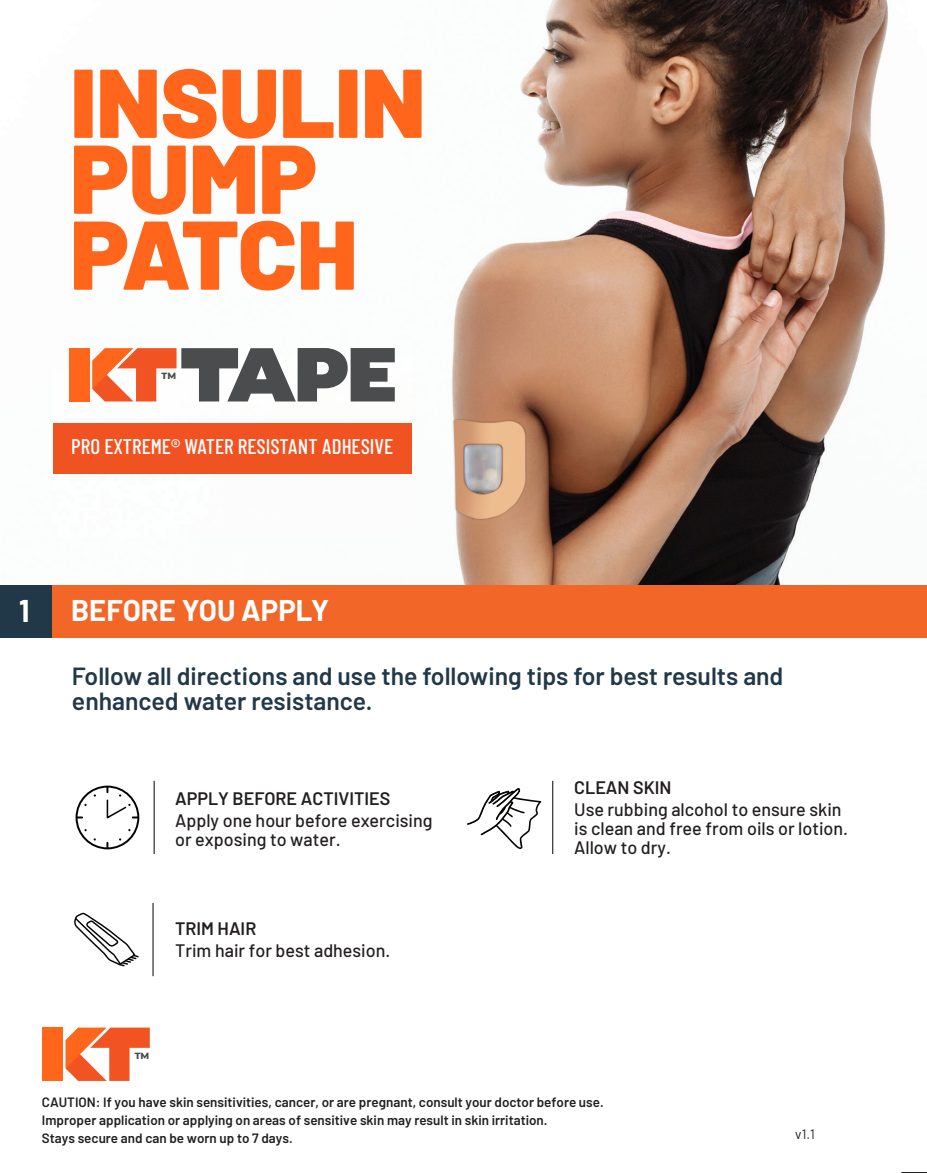
<style>
.page{position:relative;width:927px;height:1173px;background:#fff}
.page>*{position:absolute;margin:0;border:0;box-sizing:border-box;transform-origin:0 0}
.t1{font:900 97.42px/75.8px "Barlow";color:#ff661c}
.t2{font:700 semi-condensed 30.82px "Barlow";color:#fff}
.t3{font:700 29.25px "Barlow";color:#fff}
.t4{font:600 24.75px/24.8px "Barlow";color:#213848}
.t5{font:500 21.15px "Barlow Condensed";color:#fff}
.t6{font:500 18px/19.1px "Barlow";color:#231f20}
.t7{font:600 18px "Barlow";color:#231f20}
.t8{font:600 13.5px/18px "Barlow";color:#231f20}
.t9{font:13.5px "Barlow";color:#231f20}
.t10{font:800 9.22px "Montserrat";color:#4b4c4d}
</style>
<div class="page">
<img style="left:69px;top:0;width:820px;height:585px">
<div style="left:53px;top:356px;width:359px;height:102px;background:#fefefe"></div>
<div style="left:53px;top:433px;width:359px;height:105px;background:#fdfcfc"></div>
<div style="left:53px;top:423px;width:359px;height:51px;background:#f15422"></div>
<div style="left:0;top:585px;width:927px;height:53px;background:#f26627"></div>
<div style="left:70px;top:348px;width:20px;height:53px;background:#ff661c"></div>
<svg style="left:92px;top:348px;width:303px;height:53px"></svg>
<div style="left:43px;top:1027px;width:20px;height:54px;background:#ff661c"></div>
<svg style="left:66px;top:1027px;width:84px;height:54px"></svg>
<div style="left:0;top:585px;width:51px;height:53px;background:#213848"></div>
<svg style="left:901px;top:1172px;width:26px;height:1px"></svg>
<hr style="left:154px;top:781px;width:1px;height:73px;background:#231f20">
<hr style="left:152px;top:903px;width:2px;height:73px;background:#231f20">
<hr style="left:552px;top:781px;width:1px;height:73px;background:#231f20">
<svg style="left:74px;top:913px;width:65px;height:54px"></svg>
<svg style="left:467px;top:788px;width:74px;height:61px"></svg>
<svg style="left:76px;top:785px;width:63px;height:64px"></svg>
<h1 class="t1" style="left:70px;top:58px;width:356px">INSULIN<br>PUMP<br>PATCH</h1>
<p class="t10" style="left:162px;top:369px;width:16px">TM</p>
<h3 class="t5" style="left:71px;top:434px;width:324px">PRO EXTREME® WATER RESISTANT ADHESIVE</h3>
<h2 class="t2" style="left:19px;top:588px;width:11px">1</h2>
<h3 class="t3" style="left:71px;top:589px;width:259px">BEFORE YOU APPLY</h3>
<h3 class="t4" style="left:72px;top:662px;width:713px">Follow all directions and use the following tips for best results and enhanced water resistance.</h3>
<h3 class="t7" style="left:175px;top:785px;width:217px">APPLY BEFORE ACTIVITIES</h3>
<h3 class="t6" style="left:175px;top:809px;width:259px">Apply one hour before exercising or exposing to water.</h3>
<h3 class="t7" style="left:175px;top:915px;width:83px">TRIM HAIR</h3>
<h3 class="t6" style="left:175px;top:939px;width:217px">Trim hair for best adhesion.</h3>
<h3 class="t7" style="left:574px;top:774px;width:99px">CLEAN SKIN</h3>
<h3 class="t6" style="left:574px;top:798px;width:276px">Use rubbing alcohol to ensure skin is clean and free from oils or lotion.<br>Allow to dry.</h3>
<p class="t10" style="left:135px;top:1048px;width:16px">TM</p>
<p class="t8" style="left:42px;top:1092px;width:563px">CAUTION: If you have skin sensitivities, cancer, or are pregnant, consult your doctor before use.<br>Improper application or applying on areas of sensitive skin may result in skin irritation.<br>Stays secure and can be worn up to 7 days.</p>
<p class="t9" style="left:795px;top:1125px;width:21px">v1.1</p>
</div>
